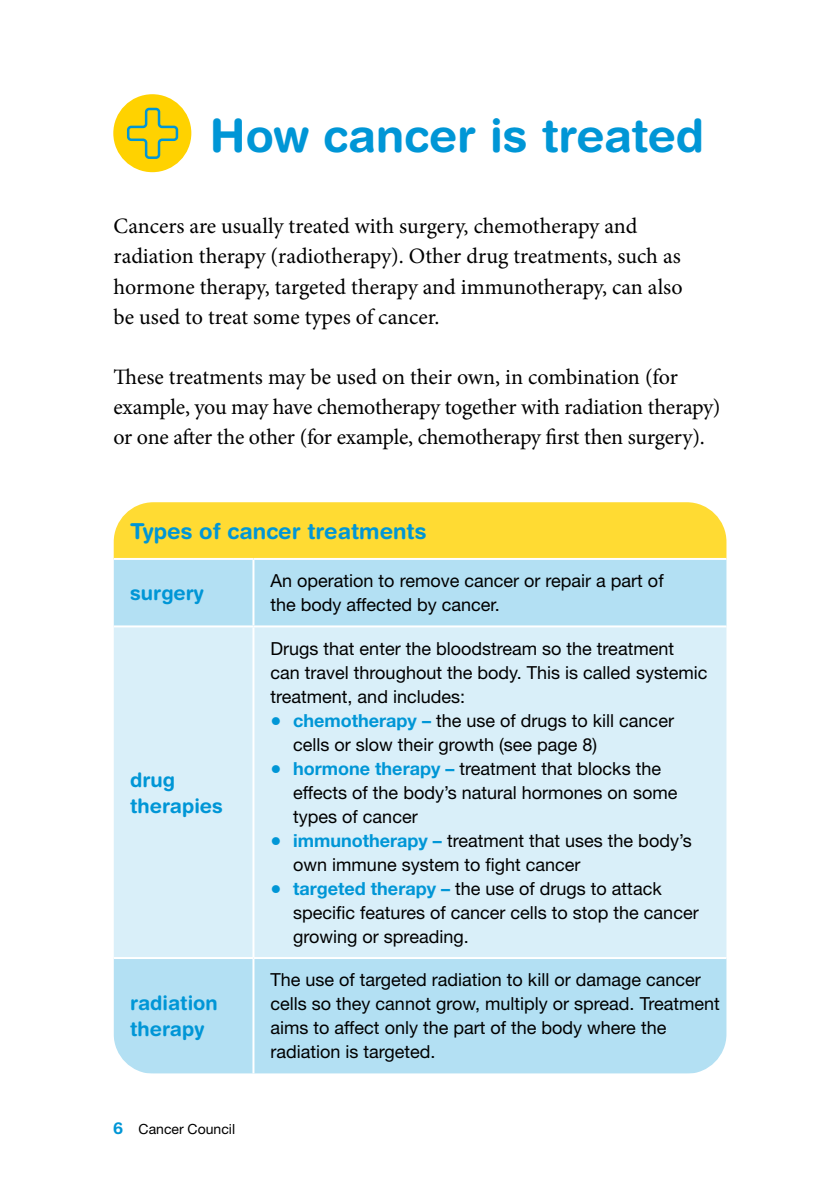
<style>
.page{position:relative;width:840px;height:1191px;background:#fff}
.page>*{position:absolute;margin:0;border:0;box-sizing:border-box;transform-origin:0 0}
.t1{font:700 46px "Helvetica Rounded LT Std";letter-spacing:-.005em;color:#0096d6}
.t2{font:22px/30px "Minion Pro";letter-spacing:-.005em;color:#000}
.t3{font:700 22px "Helvetica Rounded LT Std";color:#0096d6}
.t4{font:700 20px/26px "Helvetica Rounded LT Std";color:#0096d6}
.t5{font:18px/24px "Helvetica Neue LT Std";color:#000}
.t6{font:14px "Helvetica Neue LT Std";color:#000}
.s1{font-family:"Helvetica Rounded LT Std";font-weight:700;font-size:16.4px;color:#0096d6}
.s2{font-family:"Helvetica Rounded LT Std";font-weight:700;font-size:22px;color:#0096d6}
.s3{font-weight:700;color:#0096d6}
</style>
<div class="page">
<div style="left:114px;top:502px;width:612px;height:57px;background:#ffdb33"></div>
<div style="left:114px;top:560px;width:612px;height:513px;background:#b3e0f3"></div>
<div style="left:114px;top:627px;width:612px;height:330px;background:#d9eff9"></div>
<hr style="left:114px;top:558px;width:139px;height:2px;background:#fff">
<hr style="left:253px;top:558px;width:473px;height:2px;background:#fff">
<hr style="left:252px;top:560px;width:2px;height:65px;background:#fff">
<hr style="left:114px;top:625px;width:139px;height:2px;background:#fff">
<hr style="left:253px;top:625px;width:473px;height:2px;background:#fff">
<hr style="left:252px;top:627px;width:2px;height:330px;background:#fff">
<hr style="left:114px;top:957px;width:139px;height:2px;background:#fff">
<hr style="left:253px;top:957px;width:473px;height:2px;background:#fff">
<hr style="left:252px;top:959px;width:2px;height:114px;background:#fff">
<div style="left:113px;top:94px;width:78px;height:78px;background:#ffd200;border-radius:50%"></div>
<svg style="left:126px;top:107px;width:53px;height:52px"></svg>
<h1 class="t1" style="left:210px;top:108px;width:495px">How cancer is treated</h1>
<p class="t2" style="left:113px;top:211px;width:570px">Cancers are usually treated with surgery, chemotherapy and radiation therapy (radiotherapy). Other drug treatments, such as hormone therapy, targeted therapy and immunotherapy, can also be used to treat some types of cancer.</p>
<p class="t2" style="left:113px;top:361px;width:608px">These treatments may be used on their own, in combination (for example, you may have chemotherapy together with radiation therapy) or one after the other (for example, chemotherapy first then surgery).</p>
<p class="t3" style="left:130px;top:517px;width:298px">Types of cancer treatments</p>
<p class="t4" style="left:130px;top:579px;width:75px">surgery</p>
<p class="t4" style="left:130px;top:766px;width:94px">drug therapies</p>
<p class="t4" style="left:130px;top:989px;width:89px">radiation therapy</p>
<p class="t6" style="left:113px;top:1120px;width:123px"><span class="s1">6</span> Cancer Council</p>
<p class="t5" style="left:270px;top:568px;width:394px">An operation to remove cancer or repair a part of the body affected by cancer.</p>
<p class="t5" style="left:270px;top:636px;width:438px">Drugs that enter the bloodstream so the treatment can travel throughout the body. This is called systemic treatment, and includes:</p>
<p class="t5" style="left:293px;top:708px;width:382px;text-indent:-23px"><span class="s2">•</span> <span class="s3">chemotherapy –</span> the use of drugs to kill cancer cells or slow their growth (see page 8)</p>
<p class="t5" style="left:293px;top:756px;width:385px;text-indent:-23px"><span class="s2">•</span> <span class="s3">hormone therapy –</span> treatment that blocks the effects of the body’s natural hormones on some types of cancer</p>
<p class="t5" style="left:293px;top:828px;width:400px;text-indent:-23px"><span class="s2">•</span> <span class="s3">immunotherapy –</span> treatment that uses the body’s own immune system to fight cancer</p>
<p class="t5" style="left:293px;top:876px;width:407px;text-indent:-23px"><span class="s2">•</span> <span class="s3">targeted therapy –</span> the use of drugs to attack specific features of cancer cells to stop the cancer growing or spreading.</p>
<p class="t5" style="left:270px;top:967px;width:450px">The use of targeted radiation to kill or damage cancer cells so they cannot grow, multiply or spread. Treatment aims to affect only the part of the body where the radiation is targeted.</p>
</div>
